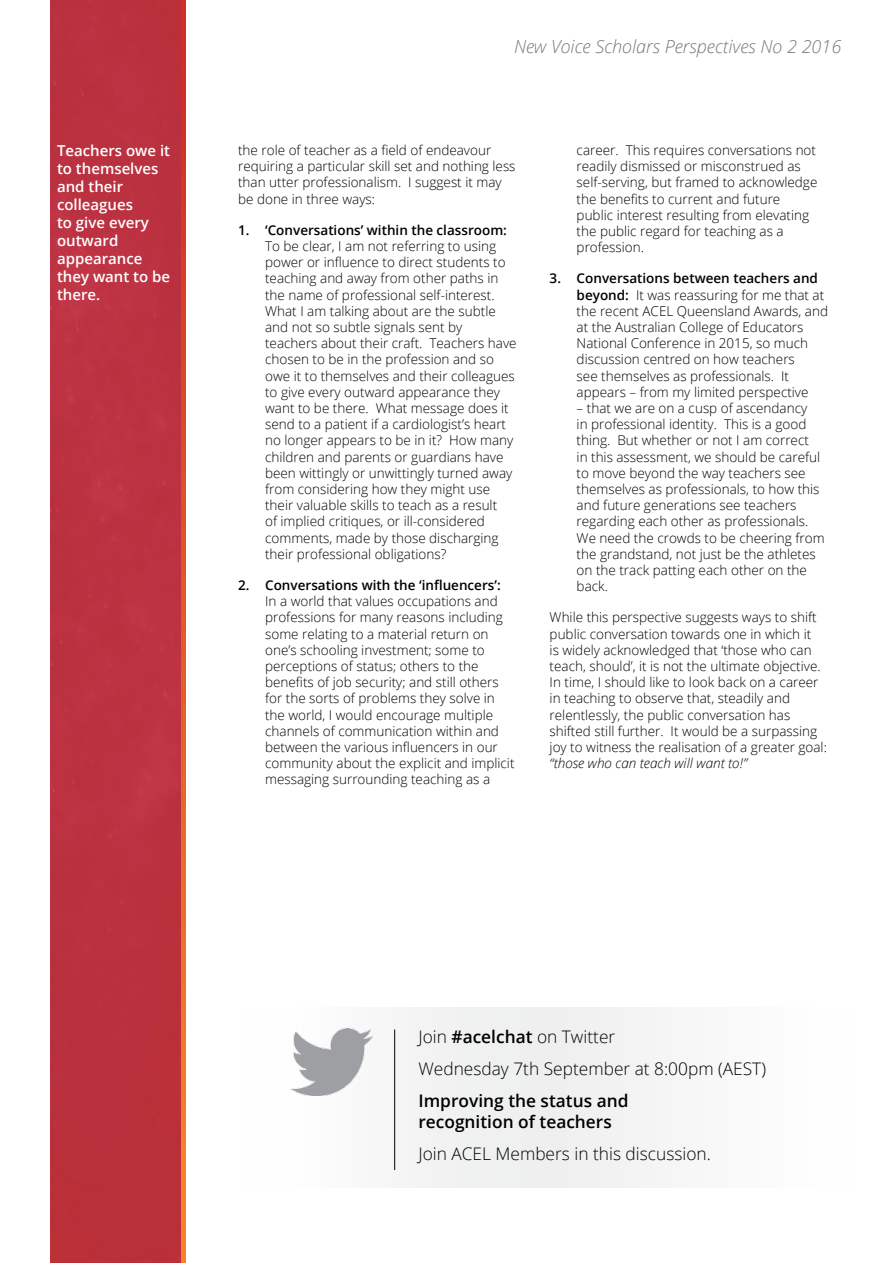
<style>
.page{position:relative;width:893px;height:1263px;background:#fff}
.page>*{position:absolute;margin:0;border:0;box-sizing:border-box;transform-origin:0 0}
.t1{font:italic 300 18px "Open Sans";color:#77787b}
.t2{font:300 17.25px/32.1px "Open Sans";color:#000}
.t3{font:600 17.25px/20.9px "Open Sans";color:#000}
.t4{font:600 15px/18px "Open Sans";color:#fff}
.t5{font:300 13.5px/16.2px "Open Sans";color:#000}
.t6{font:600 13.5px "Open Sans";color:#000}
.t7{font:italic 300 13.5px "Open Sans";color:#000}
.s1{font-weight:600}
</style>
<div class="page">
<div style="left:51px;top:0;width:131px;height:1263px;background:#bb3140"></div>
<svg style="left:182px;top:0;width:3px;height:1263px;background:#e05a28"></svg>
<svg style="left:304px;top:1007px;width:358px;height:180px;fill:#f1f2f3"></svg>
<img style="left:290px;top:1029px;width:82px;height:66px">
<hr style="left:394px;top:1029px;width:1px;height:141px;background:#000">
<p class="t4" style="left:57px;top:141px;width:115px">Teachers owe it to themselves and their colleagues<br>to give every outward appearance they want to be there.</p>
<h1 class="t1" style="left:514px;top:34px;width:329px">New Voice Scholars Perspectives No 2 2016</h1>
<p class="t5" style="left:238px;top:142px;width:279px">the role of teacher as a field of endeavour requiring a particular skill set and nothing less than utter professionalism. I suggest it may be done in three ways:</p>
<p class="t6" style="left:238px;top:221px;width:270px">1. ‘Conversations’ within the classroom:</p>
<p class="t5" style="left:265px;top:238px;width:253px">To be clear, I am not referring to using power or influence to direct students to teaching and away from other paths in the name of professional self-interest.<br>What I am talking about are the subtle and not so subtle signals sent by teachers about their craft. Teachers have chosen to be in the profession and so owe it to themselves and their colleagues to give every outward appearance they want to be there. What message does it send to a patient if a cardiologist’s heart no longer appears to be in it? How many children and parents or guardians have been wittingly or unwittingly turned away from considering how they might use their valuable skills to teach as a result<br>of implied critiques, or ill-considered comments, made by those discharging their professional obligations?</p>
<p class="t6" style="left:238px;top:576px;width:264px">2. Conversations with the ‘influencers’:</p>
<p class="t5" style="left:265px;top:593px;width:251px">In a world that values occupations and professions for many reasons including some relating to a material return on one’s schooling investment; some to perceptions of status; others to the benefits of job security; and still others for the sorts of problems they solve in the world, I would encourage multiple channels of communication within and between the various influencers in our community about the explicit and implicit messaging surrounding teaching as a</p>
<p class="t5" style="left:577px;top:142px;width:242px">career. This requires conversations not readily dismissed or misconstrued as self-serving, but framed to acknowledge the benefits to current and future public interest resulting from elevating the public regard for teaching as a profession.</p>
<p class="t5" style="left:577px;top:270px;width:253px;text-indent:-27px"><span class="s1">3. Conversations between teachers and beyond:</span> It was reassuring for me that at the recent ACEL Queensland Awards, and at the Australian College of Educators National Conference in 2015, so much discussion centred on how teachers<br>see themselves as professionals. It appears – from my limited perspective</p>
<p class="t5" style="left:577px;top:400px;width:249px">– that we are on a cusp of ascendancy<br>in professional identity. This is a good thing. But whether or not I am correct<br>in this assessment, we should be careful to move beyond the way teachers see themselves as professionals, to how this and future generations see teachers regarding each other as professionals.<br>We need the crowds to be cheering from the grandstand, not just be the athletes on the track patting each other on the back.</p>
<p class="t5" style="left:550px;top:609px;width:279px">While this perspective suggests ways to shift public conversation towards one in which it<br>is widely acknowledged that ‘those who can teach, should’, it is not the ultimate objective.<br>In time, I should like to look back on a career in teaching to observe that, steadily and relentlessly, the public conversation has shifted still further. It would be a surpassing joy to witness the realisation of a greater goal:</p>
<p class="t7" style="left:550px;top:754px;width:199px">“those who can teach will want to!”</p>
<p class="t2" style="left:418px;top:1020px;width:349px">Join <span class="s1">#acelchat</span> on Twitter<br>Wednesday 7th September at 8:00pm (AEST)</p>
<p class="t3" style="left:418px;top:1090px;width:212px">Improving the status and recognition of teachers</p>
<p class="t2" style="left:418px;top:1137px;width:294px">Join ACEL Members in this discussion.</p>
</div>
